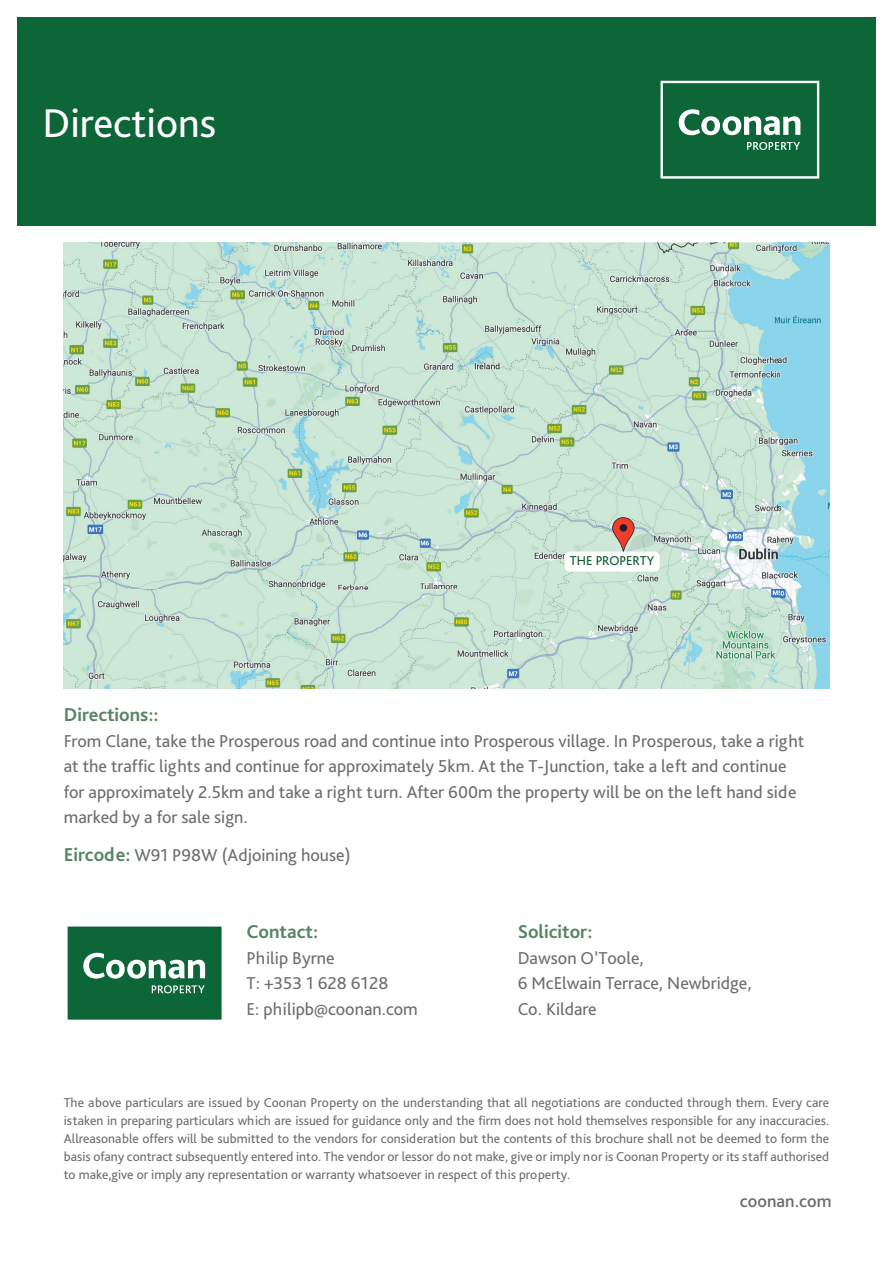
<style>
.page{position:relative;width:893px;height:1263px;background:#fff}
.page>*{position:absolute;margin:0;border:0;box-sizing:border-box;transform-origin:0 0}
.t1{font:42px "Bliss Pro";color:#fff}
.t2{font:700 19.5px "Bliss Pro";color:#568561}
.t3{font:18px/25.5px "Bliss Pro";color:#6c6d70}
.t4{font:500 18px "Bliss Pro";color:#6c6d70}
.t5{font:13.5px/18px "Bliss Pro";color:#6c6d70;text-align:justify}
.t6{font:13.5px "Bliss";color:#0d592e}
.s1{font-weight:700;font-size:19.5px;color:#568561}
</style>
<div class="page">
<div style="left:17px;top:17px;width:859px;height:208px;background:#0c6638"></div>
<svg style="left:660px;top:81px;width:159px;height:98px"></svg>
<img style="left:64px;top:242px;width:765px;height:447px">
<svg style="left:67px;top:926px;width:155px;height:94px;background:#28774f"></svg>
<img style="left:635px;top:533px;width:22px;height:19px">
<svg style="left:612px;top:517px;width:23px;height:35px"></svg>
<div style="left:565px;top:552px;width:95px;height:20px;background:#fff;border-radius:5px"></div>
<h1 class="t1" style="left:43px;top:96px;width:175px">Directions</h1>
<p class="t6" style="left:570px;top:554px;width:86px">THE PROPERTY</p>
<h2 class="t2" style="left:64px;top:702px;width:96px">Directions::</h2>
<p class="t3" style="left:64px;top:727px;width:742px">From Clane, take the Prosperous road and continue into Prosperous village. In Prosperous, take a right at the traffic lights and continue for approximately 5km. At the T-Junction, take a left and continue for approximately 2.5km and take a right turn. After 600m the property will be on the left hand side marked by a for sale sign.</p>
<h3 class="t3" style="left:64px;top:842px;width:288px"><span class="s1">Eircode:</span> W91 P98W (Adjoining house)</h3>
<h2 class="t2" style="left:247px;top:919px;width:73px">Contact:</h2>
<h3 class="t3" style="left:247px;top:944px;width:173px">Philip Byrne<br>T: +353 1 628 6128<br>E: philipb@coonan.com</h3>
<h2 class="t2" style="left:518px;top:919px;width:76px">Solicitor:</h2>
<h3 class="t3" style="left:518px;top:944px;width:235px">Dawson O’Toole,<br>6 McElwain Terrace, Newbridge,<br>Co. Kildare</h3>
<p class="t5" style="left:64px;top:1093px;width:767px">The above particulars are issued by Coonan Property on the understanding that all negotiations are conducted through them. Every care istaken in preparing particulars which are issued for guidance only and the firm does not hold themselves responsible for any inaccuracies.<br>Allreasonable offers will be submitted to the vendors for consideration but the contents of this brochure shall not be deemed to form the basis ofany contract subsequently entered into. The vendor or lessor do not make, give or imply nor is Coonan Property or its staff authorised to make,give or imply any representation or warranty whatsoever in respect of this property.</p>
<h3 class="t4" style="left:740px;top:1190px;width:93px">coonan.com</h3>
</div>
